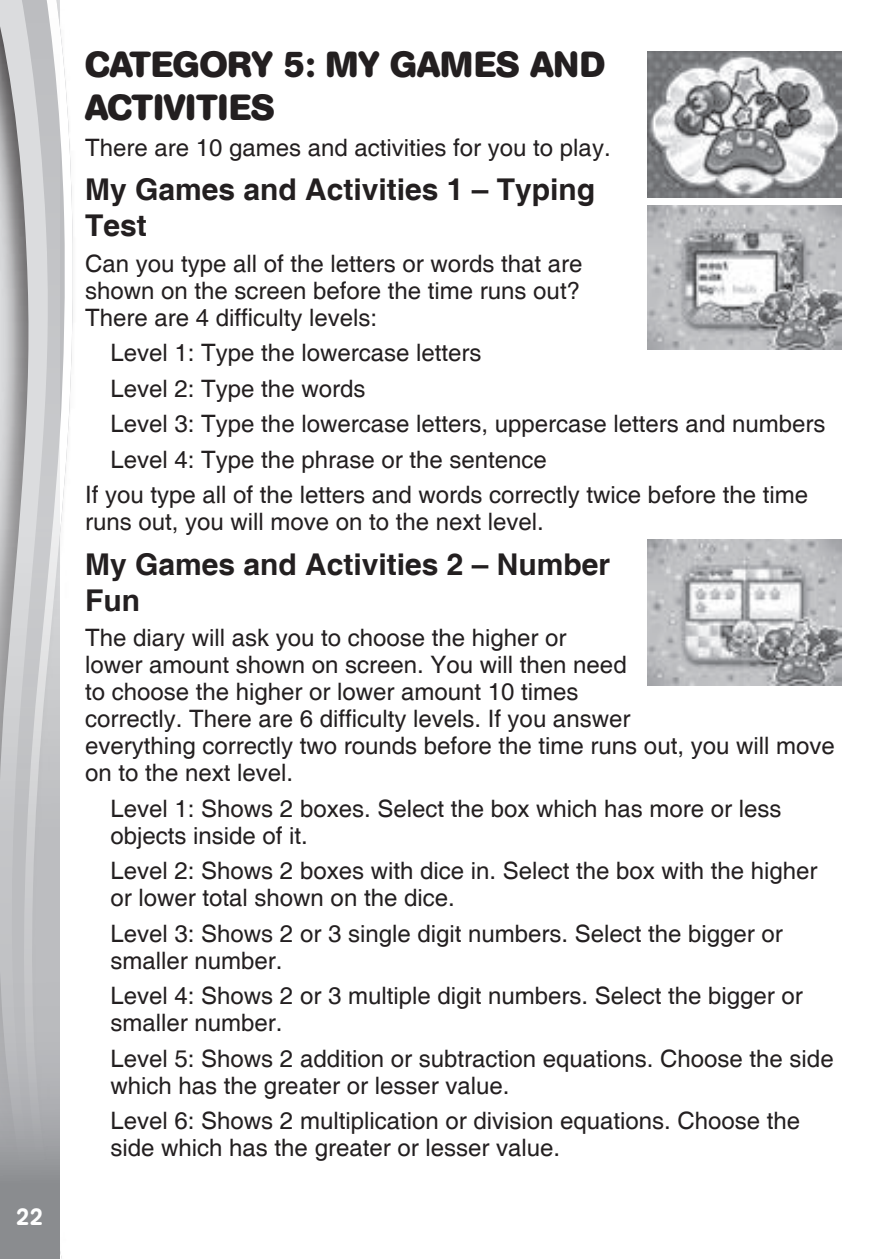
<style>
.page{position:relative;width:893px;height:1259px;background:#fff}
.page>*{position:absolute;margin:0;border:0;box-sizing:border-box;transform-origin:0 0}
.t1{font:700 36px/43.2px "AG Book Rounded";color:#231f20}
.t2{font:700 30px/36px "Helvetica";color:#231f20}
.t3{font:24px/27px "Helvetica";color:#231f20}
.t4{font:500 24px "AG Book Rounded";color:#fff}
</style>
<div class="page">
<svg style="left:60px;top:28px;width:13px;height:1231px"></svg>
<svg style="left:0;top:0;width:60px;height:1259px;background:#bcbcbf"></svg>
<img style="left:647px;top:539px;width:195px;height:146px">
<img style="left:647px;top:51px;width:195px;height:146px">
<img style="left:647px;top:205px;width:195px;height:144px">
<p class="t4" style="left:16px;top:1202px;width:28px">22</p>
<h1 class="t1" style="left:85px;top:44px;width:522px">CATEGORY 5: MY GAMES AND<br>ACTIVITIES</h1>
<p class="t3" style="left:85px;top:134px;width:527px">There are 10 games and activities for you to play.</p>
<p class="t2" style="left:85px;top:173px;width:512px">My Games and Activities 1 – Typing<br>Test</p>
<p class="t3" style="left:85px;top:251px;width:499px;text-align:justify">Can you type all of the letters or words that are shown on the screen before the time runs out?<br>There are 4 difficulty levels:</p>
<p class="t3" style="left:111px;top:340px;width:372px">Level 1: Type the lowercase letters</p>
<p class="t3" style="left:111px;top:375px;width:256px">Level 2: Type the words</p>
<p class="t3" style="left:111px;top:411px;width:716px">Level 3: Type the lowercase letters, uppercase letters and numbers</p>
<p class="t3" style="left:111px;top:446px;width:438px">Level 4: Type the phrase or the sentence</p>
<p class="t3" style="left:85px;top:482px;width:724px">If you type all of the letters and words correctly twice before the time</p>
<p class="t3" style="left:85px;top:509px;width:460px">runs out, you will move on to the next level.</p>
<p class="t2" style="left:85px;top:547px;width:527px">My Games and Activities 2 – Number<br>Fun</p>
<p class="t3" style="left:85px;top:625px;width:751px">The diary will ask you to choose the higher or<br>lower amount shown on screen. You will then need<br>to choose the higher or lower amount 10 times<br>correctly. There are 6 difficulty levels. If you answer<br>everything correctly two rounds before the time runs out, you will move on to the next level.</p>
<p class="t3" style="left:111px;top:796px;width:672px">Level 1: Shows 2 boxes. Select the box which has more or less objects inside of it.</p>
<p class="t3" style="left:111px;top:858px;width:709px">Level 2: Shows 2 boxes with dice in. Select the box with the higher or lower total shown on the dice.</p>
<p class="t3" style="left:111px;top:921px;width:674px">Level 3: Shows 2 or 3 single digit numbers. Select the bigger or smaller number.</p>
<p class="t3" style="left:111px;top:983px;width:694px">Level 4: Shows 2 or 3 multiple digit numbers. Select the bigger or smaller number.</p>
<p class="t3" style="left:111px;top:1046px;width:725px">Level 5: Shows 2 addition or subtraction equations. Choose the side which has the greater or lesser value.</p>
<p class="t3" style="left:111px;top:1108px;width:691px">Level 6: Shows 2 multiplication or division equations. Choose the side which has the greater or lesser value.</p>
</div>
